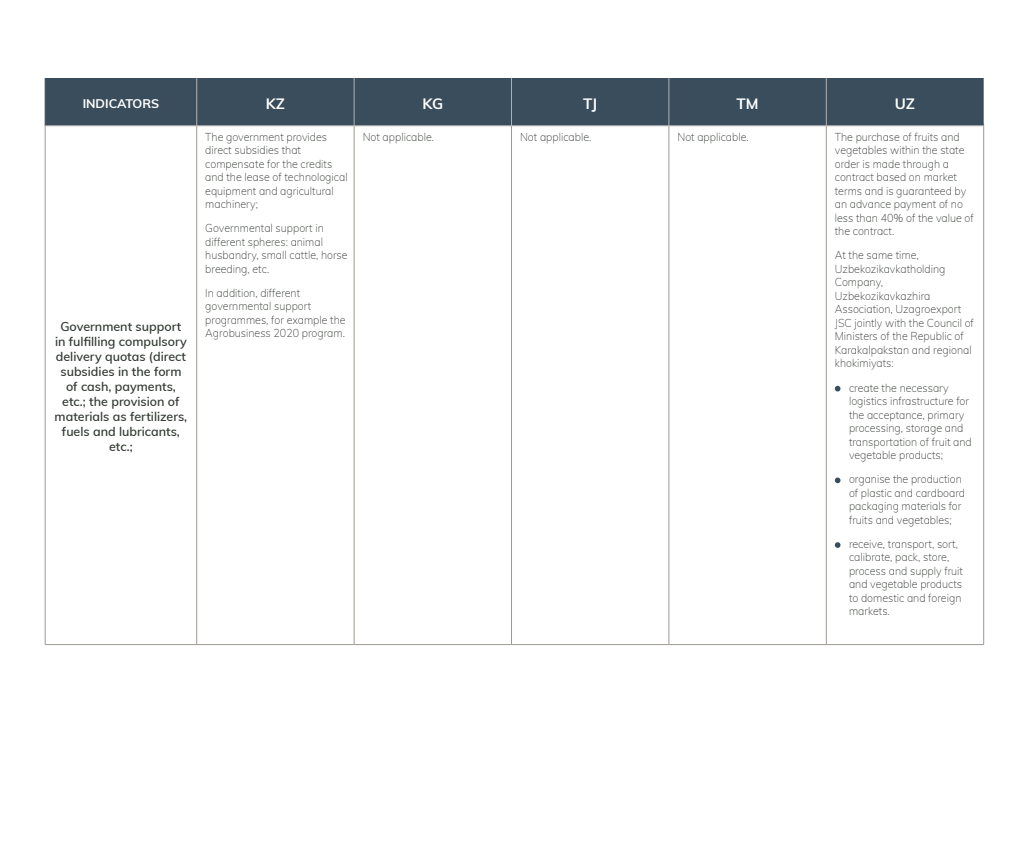
<style>
.page{position:relative;width:1028px;height:851px;background:#fff}
.page>*{position:absolute;margin:0;border:0;box-sizing:border-box;transform-origin:0 0}
.t1{font:700 15px "Muli";color:#fff}
.t2{font:600 12.5px/15px "Muli";color:#323932;text-align:center}
.t3{font:700 12.5px "Muli";color:#fff}
.t4{font:200 11.25px/13.5px "Muli";color:#323932;scale:.95 1}
</style>
<div class="page">
<hr style="left:45px;top:124px;width:1px;height:520px;background:#9e9994">
<hr style="left:196px;top:124px;width:1px;height:520px;background:#9e9994">
<hr style="left:354px;top:124px;width:1px;height:520px;background:#9e9994">
<hr style="left:511px;top:124px;width:1px;height:520px;background:#9e9994">
<hr style="left:668px;top:124px;width:1px;height:520px;background:#9e9994">
<hr style="left:826px;top:124px;width:1px;height:520px;background:#9e9994">
<hr style="left:983px;top:124px;width:1px;height:520px;background:#9e9994">
<hr style="left:45px;top:644px;width:152px;height:1px;background:#9e9994">
<hr style="left:197px;top:644px;width:157px;height:1px;background:#9e9994">
<hr style="left:354px;top:644px;width:157px;height:1px;background:#9e9994">
<hr style="left:511px;top:644px;width:158px;height:1px;background:#9e9994">
<hr style="left:669px;top:644px;width:157px;height:1px;background:#9e9994">
<hr style="left:826px;top:644px;width:157px;height:1px;background:#9e9994">
<svg style="left:834px;top:386px;width:6px;height:5px"></svg>
<svg style="left:834px;top:477px;width:6px;height:6px"></svg>
<svg style="left:834px;top:542px;width:6px;height:5px"></svg>
<div style="left:46px;top:78px;width:937px;height:48px;background:#3a4d5c"></div>
<hr style="left:45px;top:78px;width:1px;height:48px;background:#3a4d5c">
<hr style="left:196px;top:78px;width:1px;height:48px;background:#b4b3b3">
<hr style="left:354px;top:78px;width:1px;height:48px;background:#b4b3b3">
<hr style="left:511px;top:78px;width:1px;height:48px;background:#b4b3b3">
<hr style="left:668px;top:78px;width:1px;height:48px;background:#b4b3b3">
<hr style="left:826px;top:78px;width:1px;height:48px;background:#b4b3b3">
<hr style="left:45px;top:126px;width:152px;height:1px;background:#c9c6c2">
<hr style="left:197px;top:126px;width:157px;height:1px;background:#c9c6c2">
<hr style="left:354px;top:126px;width:157px;height:1px;background:#c9c6c2">
<hr style="left:511px;top:126px;width:158px;height:1px;background:#c9c6c2">
<hr style="left:669px;top:126px;width:157px;height:1px;background:#c9c6c2">
<hr style="left:826px;top:126px;width:157px;height:1px;background:#c9c6c2">
<p class="t3" style="left:83px;top:95px;width:78px">INDICATORS</p>
<p class="t1" style="left:266px;top:93px;width:21px">KZ</p>
<p class="t1" style="left:422px;top:93px;width:22px">KG</p>
<p class="t1" style="left:583px;top:93px;width:15px">TJ</p>
<p class="t1" style="left:736px;top:93px;width:24px">TM</p>
<p class="t1" style="left:894px;top:93px;width:22px">UZ</p>
<p class="t2" style="left:55px;top:318px;width:134px">Government support in fulfilling compulsory delivery quotas (direct subsidies in the form of cash, payments, etc.; the provision of materials as fertilizers, fuels and lubricants, etc.;</p>
<p class="t4" style="left:205px;top:129px;width:151px">The government provides direct subsidies that compensate for the credits and the lease of technological equipment and agricultural machinery;</p>
<p class="t4" style="left:205px;top:221px;width:151px">Governmental support in different spheres: animal husbandry, small cattle, horse breeding, etc.</p>
<p class="t4" style="left:205px;top:285px;width:149px">In addition, different governmental support programmes, for example the<br>Agrobusiness 2020 program.</p>
<p class="t4" style="left:363px;top:129px;width:77px">Not applicable.</p>
<p class="t4" style="left:520px;top:129px;width:77px">Not applicable.</p>
<p class="t4" style="left:677px;top:129px;width:77px">Not applicable.</p>
<p class="t4" style="left:834px;top:129px;width:148px">The purchase of fruits and vegetables within the state order is made through a contract based on market terms and is guaranteed by an advance payment of no less than 40% of the value of the contract.</p>
<p class="t4" style="left:834px;top:248px;width:148px">At the same time,<br>Uzbekozikavkatholding<br>Company,<br>Uzbekozikavkazhira<br>Association, Uzagroexport<br>JSC jointly with the Council of<br>Ministers of the Republic of<br>Karakalpakstan and regional khokimiyats:</p>
<p class="t4" style="left:849px;top:380px;width:131px">create the necessary logistics infrastructure for the acceptance, primary processing, storage and transportation of fruit and vegetable products;</p>
<p class="t4" style="left:849px;top:472px;width:124px">organise the production of plastic and cardboard packaging materials for fruits and vegetables;</p>
<p class="t4" style="left:849px;top:536px;width:122px">receive, transport, sort, calibrate, pack, store, process and supply fruit and vegetable products to domestic and foreign markets.</p>
</div>
